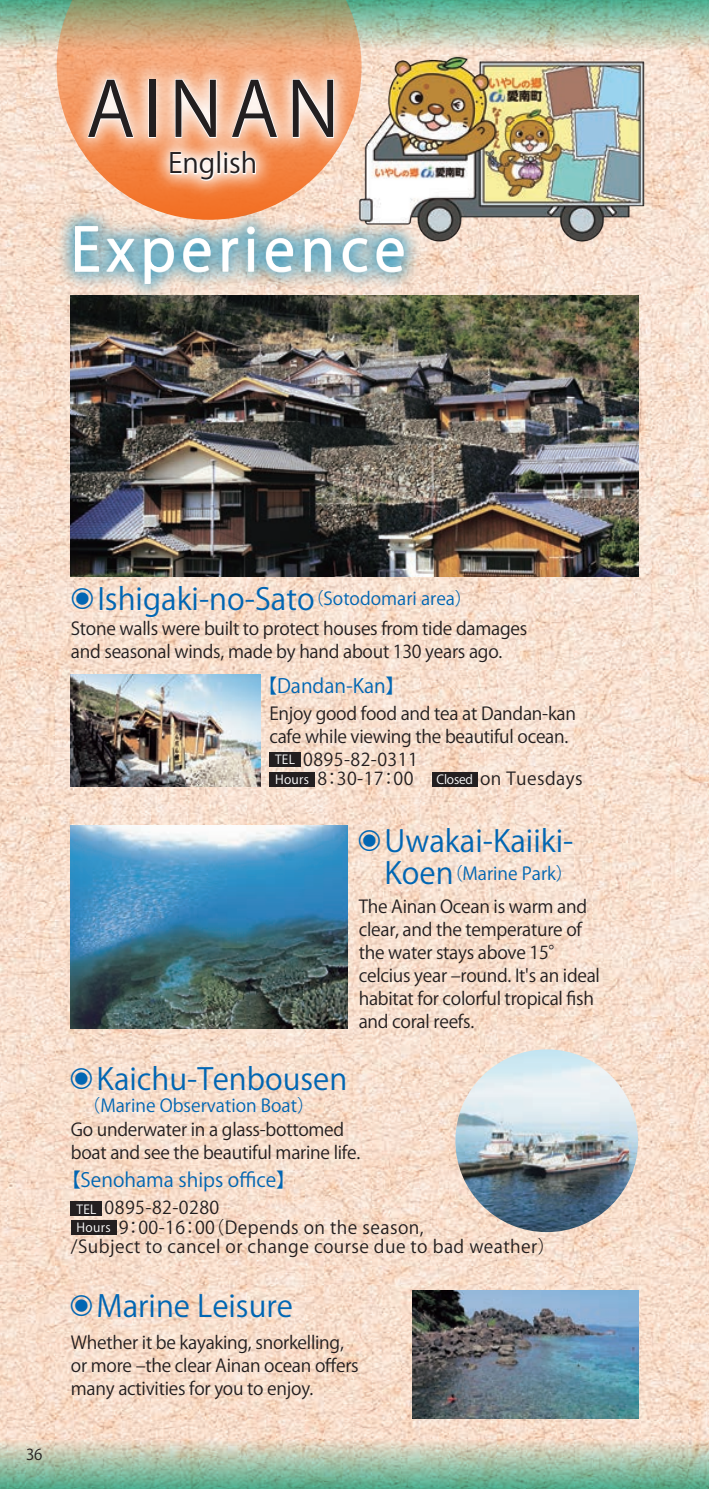
<style>
.page{position:relative;width:709px;height:1489px;background:#fff}
.page>*{position:absolute;margin:0;border:0;box-sizing:border-box;transform-origin:0 0}
.t1{font:75px "Koz Go Pr 6 N";letter-spacing:.1em;color:#231f20}
.t2{font:30px "Koz Go Pr 6 N";color:#0166b3}
.t3{font:27.5px "Koz Go Pr 6 N";color:#231f20}
.t4{font:19.5px "Koz Go Pr 6 N";color:#0166b3}
.t5{font:17.75px/23px "Koz Go Pr 6 N";letter-spacing:-.015em;color:#231f20}
.t6{font:17.75px "Koz Go Pr 6 N";letter-spacing:.025em;color:#231f20}
.t7{font:17.75px "Koz Go Pr 6 N";color:#0166b3}
.t8{font:15px "Koz Go Pr 6 N";color:#231f20}
.s1{font-size:12.5px;color:#fff}
.s2{font-size:30px}
</style>
<div class="page">
<img style="left:0;top:50px;width:709px;height:1389px">
<svg style="left:0;top:0;width:709px;height:50px;background:#84ba9f"></svg>
<svg style="left:0;top:1439px;width:709px;height:49px;background:#a2c1a8"></svg>
<img style="left:71px;top:825px;width:276px;height:203px">
<img style="left:71px;top:296px;width:567px;height:280px">
<img style="left:412px;top:1290px;width:226px;height:127px">
<img style="left:71px;top:674px;width:190px;height:112px">
<img style="left:455px;top:1049px;width:183px;height:182px;border-radius:91px">
<svg style="left:57px;top:0;width:304px;height:206px;background:#d2a77c"></svg>
<img style="left:333px;top:28px;width:337px;height:227px">
<div style="left:55px;top:206px;width:367px;height:96px;background:#0083b6;opacity:.75"></div>
<svg style="left:75px;top:226px;width:329px;height:57px"></svg>
<div style="left:269px;top:752px;width:31px;height:15px;background:#231f20"></div>
<div style="left:269px;top:771px;width:46px;height:15px;background:#231f20"></div>
<div style="left:432px;top:771px;width:45px;height:15px;background:#231f20"></div>
<div style="left:71px;top:1201px;width:31px;height:15px;background:#231f20"></div>
<div style="left:71px;top:1219px;width:45px;height:15px;background:#231f20"></div>
<svg style="left:69px;top:60px;width:284px;height:97px;background:#f5a97c"></svg>
<svg style="left:88px;top:79px;width:246px;height:58px"></svg>
<svg style="left:151px;top:131px;width:124px;height:68px;background:#f59c68"></svg>
<svg style="left:170px;top:151px;width:86px;height:29px"></svg>
<h1 class="t1" style="left:86px;top:67px;width:255px">AINAN</h1>
<h3 class="t3" style="left:168px;top:147px;width:91px">English</h3>
<p class="t8" style="left:26px;top:1445px;width:18px">36</p>
<h2 class="t2" style="left:67px;top:582px;width:406px">◉Ishigaki-no-Sato<sup>（Sotodomari</sup> <sup>area）</sup></h2>
<p class="t5" style="left:71px;top:617px;width:458px">Stone walls were built to protect houses from tide damages and seasonal winds, made by hand about 130 years ago.</p>
<p class="t4" style="left:258px;top:674px;width:149px">【Dandan-Kan】</p>
<p class="t5" style="left:269px;top:702px;width:308px">Enjoy good food and tea at Dandan-kan</p>
<p class="t5" style="left:269px;top:725px;width:300px">cafe while viewing the beautiful ocean.</p>
<p class="t6" style="left:275px;top:749px;width:144px"><span class="s1">TEL</span> 0895-82-0311</p>
<p class="t6" style="left:275px;top:768px;width:309px"><span class="s1">Hours</span> 8：30-17：00　 <span class="s1">Closed</span> on Tuesdays</p>
<h2 class="t2" style="left:354px;top:823px;width:220px">◉Uwakai-Kaiiki-</h2>
<p class="t7" style="left:354px;top:863px;width:220px"><span class="s2">　Koen</span>（Marine Park）</p>
<p class="t5" style="left:359px;top:894px;width:243px">The Ainan Ocean is warm and clear, and the temperature of the water stays above 15° celcius year –round. It's an ideal habitat for colorful tropical fish and coral reefs.</p>
<h2 class="t2" style="left:67px;top:1061px;width:282px">◉Kaichu-Tenbousen</h2>
<p class="t7" style="left:67px;top:1095px;width:241px">　 (Marine Observation Boat)</p>
<p class="t5" style="left:71px;top:1118px;width:291px">Go underwater in a glass-bottomed boat and see the beautiful marine life.</p>
<p class="t4" style="left:61px;top:1168px;width:236px">【Senohama ships office】</p>
<p class="t6" style="left:76px;top:1197px;width:144px"><span class="s1">TEL</span> 0895-82-0280</p>
<p class="t6" style="left:76px;top:1217px;width:349px"><span class="s1">Hours</span> 9：00-16：00(Depends on the season,</p>
<p class="t6" style="left:71px;top:1236px;width:477px">/Subject to cancel or change course due to bad weather)</p>
<h2 class="t2" style="left:67px;top:1288px;width:228px">◉Marine Leisure</h2>
<p class="t5" style="left:71px;top:1330px;width:289px">Whether it be kayaking, snorkelling, or more –the clear Ainan ocean offers many activities for you to enjoy.</p>
</div>
